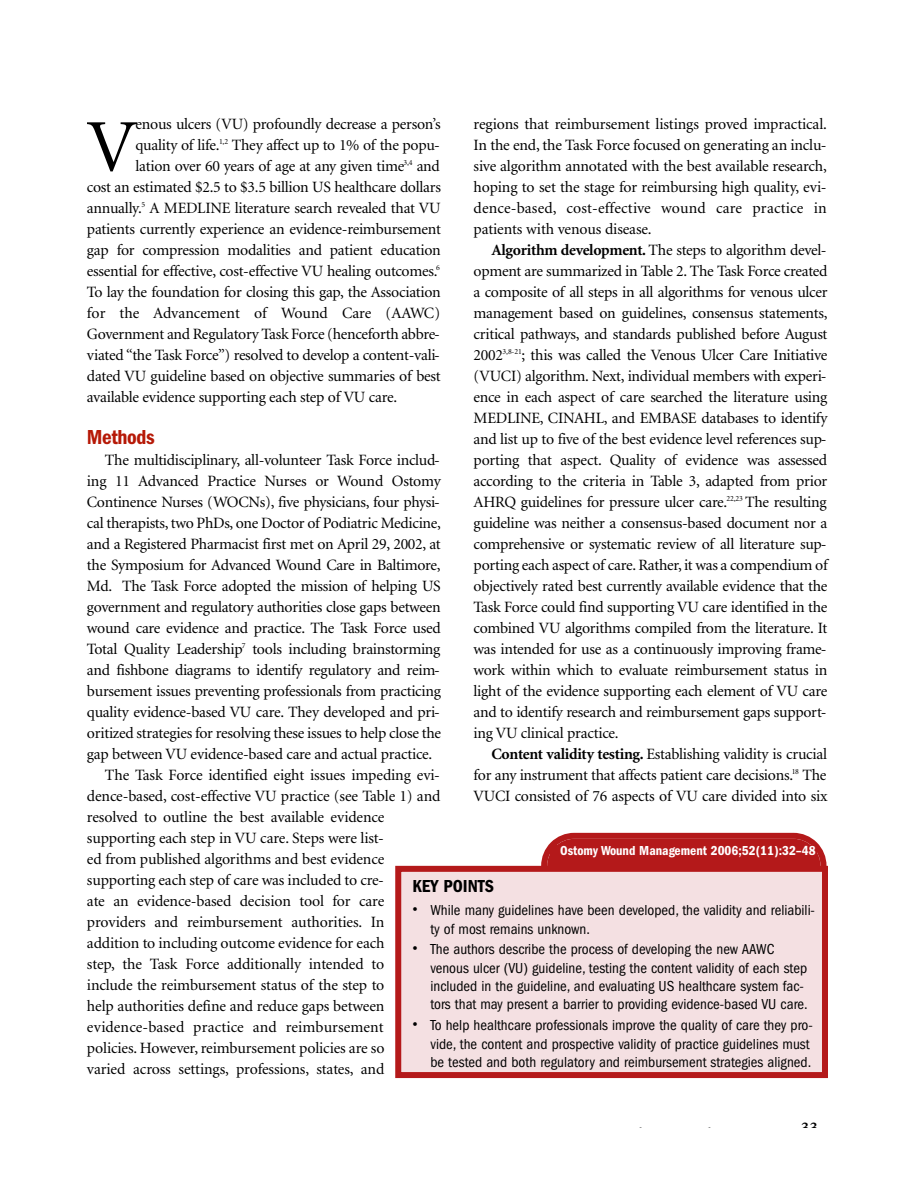
<style>
.page{position:relative;width:918px;height:1188px;background:#fff}
.page>*{position:absolute;margin:0;border:0;box-sizing:border-box;transform-origin:0 0}
.t1{font:74.85px "Minion";color:#000}
.t2{font:600 condensed 21px "Franklin Gothic";letter-spacing:-.02em;color:#b61907}
.t3{font:600 condensed 18px "Franklin Gothic";color:#000}
.t4{font:15.75px/21px "Minion";letter-spacing:-.02em;color:#000;text-align:justify}
.t5{font:15.75px "Minion";letter-spacing:.005em;color:#000}
.t6{font:15.75px "Minion";color:#000}
.t7{font:condensed 15px/18.3px "Franklin Gothic";color:#000}
.t8{font:600 condensed 13.5px "Franklin Gothic";color:#fff}
.s1{font-weight:700}
.s2{font-family:"Minion";font-stretch:normal;font-size:18px}
</style>
<div class="page">
<svg style="left:541px;top:833px;width:286px;height:33px;background:#bb3030"></svg>
<div style="left:401px;top:872px;width:421px;height:200px;background:#f4e0e2"></div>
<div style="left:395px;top:866px;width:433px;height:212px;border:6px solid #b4191a"></div>
<div style="left:551px;top:845px;width:266px;height:16px;background:#b4191a"></div>
<h1 class="t1" style="left:87px;top:118px;width:52px">V</h1>
<p class="t4" style="left:136px;top:115px;width:307px">enous ulcers (VU) profoundly decrease a person’s</p>
<p class="t4" style="left:474px;top:115px;width:355px">regions that reimbursement listings proved impractical.<br>In the end, the Task Force focused on generating an inclu&shy;sive algorithm annotated with the best available research, hoping to set the stage for reimbursing high quality, evi&shy;dence-based, cost-effective wound care practice in patients with venous disease.</p>
<p class="t4" style="left:474px;top:241px;width:356px;text-indent:18px"><span class="s1">Algorithm development.</span> The steps to algorithm devel&shy;opment are summarized in Table 2. The Task Force created a composite of all steps in all algorithms for venous ulcer management based on guidelines, consensus statements, critical pathways, and standards published before August 2002<sup>3,8-21</sup>; this was called the Venous Ulcer Care Initiative (VUCI) algorithm. Next, individual members with experi&shy;ence in each aspect of care searched the literature using MEDLINE, CINAHL, and EMBASE databases to identify and list up to five of the best evidence level references sup&shy;porting that aspect. Quality of evidence was assessed according to the criteria in Table 3, adapted from prior AHRQ guidelines for pressure ulcer care.<sup>22,23</sup> The resulting guideline was neither a consensus-based document nor a comprehensive or systematic review of all literature sup&shy;porting each aspect of care. Rather, it was a compendium of objectively rated best currently available evidence that the Task Force could find supporting VU care identified in the combined VU algorithms compiled from the literature. It was intended for use as a continuously improving frame&shy;work within which to evaluate reimbursement status in light of the evidence supporting each element of VU care and to identify research and reimbursement gaps support&shy;ing VU clinical practice.</p>
<p class="t4" style="left:474px;top:745px;width:355px;text-indent:18px"><span class="s1">Content validity testing.</span> Establishing validity is crucial for any instrument that affects patient care decisions.<sup>18</sup> The VUCI consisted of 76 aspects of VU care divided into six</p>
<p class="t4" style="left:136px;top:136px;width:306px">quality of life.<sup>1,2</sup> They affect up to 1% of the popu-</p>
<p class="t4" style="left:136px;top:157px;width:306px">lation over 60 years of age at any given time<sup>3,4</sup> and</p>
<p class="t4" style="left:87px;top:178px;width:355px">cost an estimated $2.5 to $3.5 billion US healthcare dollars</p>
<p class="t4" style="left:87px;top:199px;width:355px">annually.<sup>5</sup> A MEDLINE literature search revealed that VU</p>
<p class="t4" style="left:87px;top:220px;width:355px">patients currently experience an evidence-reimbursement</p>
<p class="t4" style="left:87px;top:241px;width:355px">gap for compression modalities and patient education</p>
<p class="t4" style="left:87px;top:262px;width:354px">essential for effective, cost-effective VU healing outcomes.<sup>6</sup></p>
<p class="t4" style="left:87px;top:283px;width:355px">To lay the foundation for closing this gap, the Association</p>
<p class="t6" style="left:87px;top:307px;width:355px">for the Advancement of Wound Care (AAWC)</p>
<p class="t4" style="left:87px;top:325px;width:354px">Government and Regulatory Task Force (henceforth abbre-</p>
<p class="t4" style="left:87px;top:346px;width:354px">viated “the Task Force”) resolved to develop a content-vali-</p>
<p class="t4" style="left:87px;top:367px;width:355px">dated VU guideline based on objective summaries of best</p>
<p class="t4" style="left:87px;top:388px;width:312px">available evidence supporting each step of VU care.</p>
<h2 class="t2" style="left:87px;top:430px;width:69px">Methods</h2>
<p class="t4" style="left:105px;top:451px;width:336px">The multidisciplinary, all-volunteer Task Force includ-</p>
<p class="t4" style="left:87px;top:472px;width:355px">ing 11 Advanced Practice Nurses or Wound Ostomy</p>
<p class="t4" style="left:87px;top:493px;width:354px">Continence Nurses (WOCNs), five physicians, four physi-</p>
<p class="t4" style="left:87px;top:514px;width:356px">cal therapists, two PhDs, one Doctor of Podiatric Medicine,</p>
<p class="t4" style="left:87px;top:535px;width:355px">and a Registered Pharmacist first met on April 29, 2002, at</p>
<p class="t4" style="left:87px;top:556px;width:355px">the Symposium for Advanced Wound Care in Baltimore,</p>
<p class="t4" style="left:87px;top:577px;width:355px">Md. The Task Force adopted the mission of helping US</p>
<p class="t4" style="left:87px;top:598px;width:355px">government and regulatory authorities close gaps between</p>
<p class="t4" style="left:87px;top:619px;width:355px">wound care evidence and practice. The Task Force used</p>
<p class="t4" style="left:87px;top:640px;width:355px">Total Quality Leadership<sup>7</sup> tools including brainstorming</p>
<p class="t4" style="left:87px;top:661px;width:354px">and fishbone diagrams to identify regulatory and reim-</p>
<p class="t4" style="left:87px;top:682px;width:355px">bursement issues preventing professionals from practicing</p>
<p class="t4" style="left:87px;top:703px;width:354px">quality evidence-based VU care. They developed and pri-</p>
<p class="t4" style="left:87px;top:724px;width:356px">oritized strategies for resolving these issues to help close the</p>
<p class="t4" style="left:87px;top:745px;width:347px">gap between VU evidence-based care and actual practice.</p>
<p class="t4" style="left:105px;top:766px;width:336px">The Task Force identified eight issues impeding evi-</p>
<p class="t4" style="left:87px;top:787px;width:355px">dence-based, cost-effective VU practice (see Table 1) and</p>
<p class="t4" style="left:87px;top:808px;width:299px">resolved to outline the best available evidence</p>
<p class="t4" style="left:87px;top:829px;width:298px">supporting each step in VU care. Steps were list-</p>
<p class="t4" style="left:87px;top:850px;width:299px">ed from published algorithms and best evidence</p>
<p class="t4" style="left:87px;top:871px;width:298px">supporting each step of care was included to cre-</p>
<p class="t4" style="left:87px;top:892px;width:299px">ate an evidence-based decision tool for care</p>
<p class="t4" style="left:87px;top:913px;width:299px">providers and reimbursement authorities. In</p>
<p class="t4" style="left:87px;top:934px;width:299px">addition to including outcome evidence for each</p>
<p class="t4" style="left:87px;top:955px;width:299px">step, the Task Force additionally intended to</p>
<p class="t4" style="left:87px;top:976px;width:299px">include the reimbursement status of the step to</p>
<p class="t4" style="left:87px;top:997px;width:299px">help authorities define and reduce gaps between</p>
<p class="t5" style="left:87px;top:1021px;width:298px">evidence-based practice and reimbursement</p>
<p class="t4" style="left:87px;top:1039px;width:299px">policies. However, reimbursement policies are so</p>
<p class="t4" style="left:87px;top:1060px;width:299px">varied across settings, professions, states, and</p>
<p class="t8" style="left:560px;top:846px;width:257px">Ostomy Wound Management 2006;52(11):32–48</p>
<p class="t3" style="left:412px;top:880px;width:83px">KEY POINTS</p>
<p class="t7" style="left:430px;top:901px;width:386px;line-height:18.9px;text-indent:-18px"><span class="s2">•</span> While many guidelines have been developed, the validity and reliabili&shy;ty of most remains unknown.</p>
<p class="t7" style="left:430px;top:941px;width:379px;text-indent:-18px"><span class="s2">•</span> The authors describe the process of developing the new AAWC venous ulcer (VU) guideline, testing the content validity of each step included in the guideline, and evaluating US healthcare system fac&shy;tors that may present a barrier to providing evidence-based VU care.</p>
<p class="t7" style="left:430px;top:1017px;width:384px;text-indent:-18px"><span class="s2">•</span> To help healthcare professionals improve the quality of care they pro&shy;vide, the content and prospective validity of practice guidelines must be tested and both regulatory and reimbursement strategies aligned.</p>
</div>
